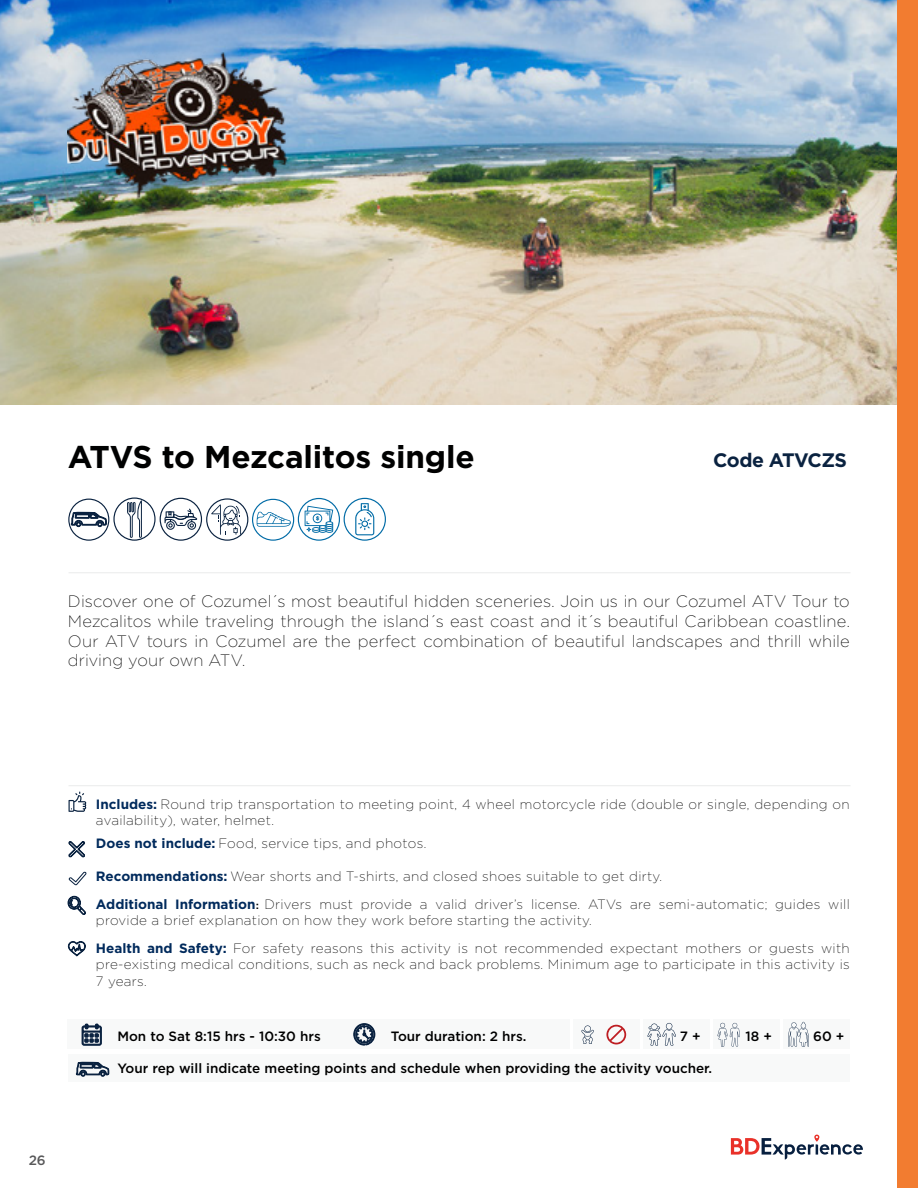
<style>
.page{position:relative;width:918px;height:1188px;background:#fff}
.page>*{position:absolute;margin:0;border:0;box-sizing:border-box;transform-origin:0 0}
.t1{font:700 31.5px "Gotham";letter-spacing:-.005em;color:#000101}
.t2{font:700 19.5px "Gotham";letter-spacing:-.03em;color:#0a2240}
.t3{font:200 16.5px/19.8px "Gotham";letter-spacing:.01em;color:#000;text-align:justify}
.t4{font:200 13.5px/16.2px "Gotham";letter-spacing:.025em;color:#000101}
.t5{font:500 13.5px "Gotham";color:#000}
.t6{font:500 13.5px "Gotham";color:#59595a}
.s1{font-weight:700;color:#002a5c}
.s2{font-family:"Helvetica";font-weight:700;font-size:10.5px;color:#000}
</style>
<div class="page">
<img style="left:0;top:0;width:898px;height:405px">
<hr style="left:69px;top:572px;width:781px;height:1px;background:#eceded">
<svg style="left:69px;top:792px;width:17px;height:20px"></svg>
<svg style="left:68px;top:841px;width:17px;height:17px"></svg>
<svg style="left:69px;top:872px;width:18px;height:13px"></svg>
<svg style="left:68px;top:941px;width:18px;height:15px"></svg>
<svg style="left:68px;top:497px;width:318px;height:44px"></svg>
<hr style="left:69px;top:785px;width:781px;height:1px;background:#eceded">
<svg style="left:68px;top:896px;width:18px;height:19px"></svg>
<div style="left:573px;top:1020px;width:67px;height:29px;background:#f8f9f9"></div>
<svg style="left:606px;top:1025px;width:20px;height:19px"></svg>
<div style="left:643px;top:1020px;width:67px;height:29px;background:#f8f9f9"></div>
<div style="left:713px;top:1020px;width:67px;height:29px;background:#f8f9f9"></div>
<div style="left:783px;top:1020px;width:67px;height:29px;background:#f8f9f9"></div>
<div style="left:68px;top:1020px;width:502px;height:29px;background:#f8f9f9"></div>
<svg style="left:581px;top:1025px;width:13px;height:19px"></svg>
<svg style="left:788px;top:1022px;width:21px;height:25px"></svg>
<svg style="left:82px;top:1024px;width:20px;height:22px"></svg>
<svg style="left:717px;top:1023px;width:23px;height:24px"></svg>
<svg style="left:647px;top:1023px;width:29px;height:23px"></svg>
<svg style="left:353px;top:1023px;width:22px;height:22px"></svg>
<div style="left:68px;top:1054px;width:782px;height:28px;background:#f8f9f9"></div>
<svg style="left:75px;top:1061px;width:34px;height:16px"></svg>
<img style="left:68px;top:51px;width:222px;height:148px">
<svg style="left:730px;top:1134px;width:133px;height:26px"></svg>
<div style="left:898px;top:0;width:20px;height:1188px;background:#f27c30"></div>
<h1 class="t1" style="left:68px;top:439px;width:409px">ATVS to Mezcalitos single</h1>
<h2 class="t2" style="left:713px;top:449px;width:135px">Code ATVCZS</h2>
<p class="t3" style="left:68px;top:591px;width:783px">Discover one of Cozumel´s most beautiful hidden sceneries. Join us in our Cozumel ATV Tour to Mezcalitos while traveling through the island´s east coast and it´s beautiful Caribbean coastline.<br>Our ATV tours in Cozumel are the perfect combination of beautiful landscapes and thrill while driving your own ATV.</p>
<p class="t6" style="left:29px;top:1152px;width:19px">26</p>
<p class="t4" style="left:96px;top:796px;width:755px"><span class="s1">Includes:</span> Round trip transportation to meeting point, 4 wheel motorcycle ride (double or single, depending on availability), water, helmet.</p>
<p class="t4" style="left:96px;top:835px;width:332px"><span class="s1">Does not include:</span> Food, service tips, and photos.</p>
<p class="t4" style="left:96px;top:862px;width:755px;line-height:28.2px"><span class="s1">Recommendations:</span> Wear shorts and T-shirts, and closed shoes suitable to get dirty.<br><span class="s1">Additional Information</span><span class="s2">:</span> Drivers must provide a valid driver’s license. ATVs are semi-automatic; guides will</p>
<p class="t4" style="left:96px;top:906px;width:755px;line-height:28.2px">provide a brief explanation on how they work before starting the activity.<br><span class="s1">Health and Safety:</span> For safety reasons this activity is not recommended expectant mothers or guests with</p>
<p class="t4" style="left:96px;top:956px;width:755px">pre-existing medical conditions, such as neck and back problems. Minimum age to participate in this activity is<br>7 years.</p>
<p class="t5" style="left:117px;top:1028px;width:205px">Mon to Sat 8:15 hrs - 10:30 hrs</p>
<p class="t5" style="left:391px;top:1028px;width:137px">Tour duration: 2 hrs.</p>
<p class="t5" style="left:680px;top:1027px;width:22px">7 +</p>
<p class="t5" style="left:746px;top:1027px;width:28px">18 +</p>
<p class="t5" style="left:813px;top:1027px;width:33px">60 +</p>
<p class="t5" style="left:117px;top:1060px;width:596px">Your rep will indicate meeting points and schedule when providing the activity voucher.</p>
</div>
